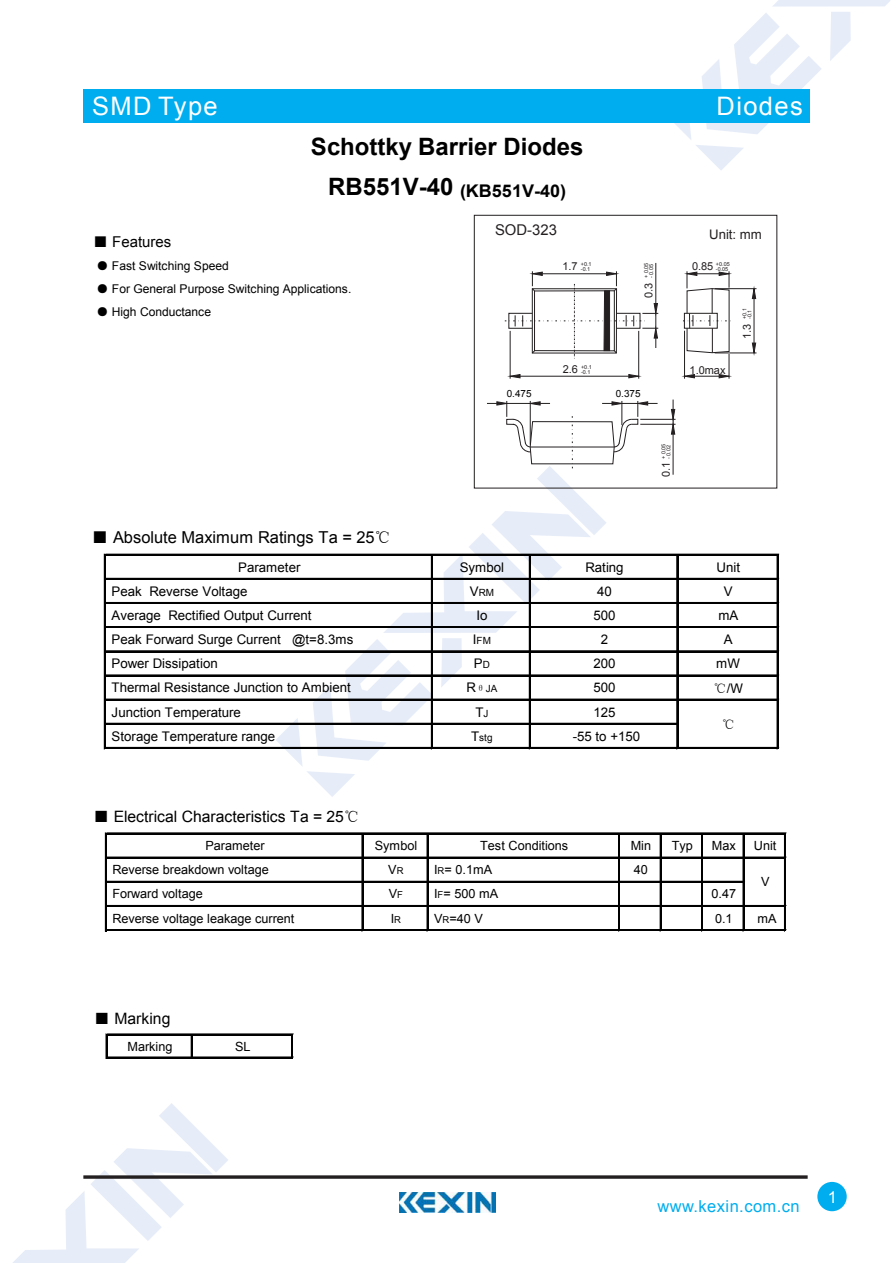
<style>
.page{position:relative;width:893px;height:1263px;background:#fff}
.page>*{position:absolute;margin:0;border:0;box-sizing:border-box;transform-origin:0 0}
.t1{font:25.5px "Arial";letter-spacing:.055em;color:#fff}
.t2{font:700 24px "Arial";color:#000}
.t3{font:700 17.55px "Arial";letter-spacing:.005em;color:#000}
.t4{font:16.5px "Arial";color:#000}
.t5{font:16.5px "Arial";letter-spacing:.025em;color:#00adef}
.t6{font:16.5px "Arial";color:#fff}
.t7{font:15.75px "Arial";color:#000}
.t8{font:15px "Arial";color:#000}
.t9{font:14.85px "Arial";color:#231f20}
.t10{font:13.2px "Arial";letter-spacing:-.005em;color:#000}
.t11{font:13.2px "Arial";color:#231f20}
.t12{font:13.2px "Sim Sun";color:#000}
.t13{font:12.6px "Arial";letter-spacing:-.005em;color:#000}
.t14{font:12px "Arial";letter-spacing:-.005em;color:#000}
.t15{font:10.95px "Arial";color:#231f20}
.t16{font:9.9px "Arial";color:#000}
.t17{font:5.55px/4.9px "Arial";color:#231f20;text-align:right}
.s1{font-size:24px}
.s2{font-family:"Sim Sun"}
.s3{font-size:10.95px}
.s4{font-size:13.2px}
.s5{font-size:9.9px}
.s6{font-size:9.45px}
</style>
<div class="page">
<svg style="left:674px;top:0;width:216px;height:170px"></svg>
<svg style="left:13px;top:1103px;width:215px;height:160px"></svg>
<div style="left:83px;top:89px;width:726px;height:34px;background:#00adef"></div>
<svg style="left:83px;top:1175px;width:725px;height:4px;background:#433f40"></svg>
<div style="left:817px;top:1182px;width:30px;height:29px;background:#00adef;border-radius:50%"></div>
<img style="left:400px;top:1193px;width:95px;height:20px">
<hr style="left:510px;top:331px;width:1px;height:48px;background:#231f20">
<hr style="left:638px;top:331px;width:1px;height:48px;background:#231f20">
<hr style="left:520px;top:376px;width:109px;height:1px;background:#231f20">
<svg style="left:507px;top:374px;width:14px;height:5px"></svg>
<svg style="left:628px;top:374px;width:14px;height:5px"></svg>
<hr style="left:715px;top:288px;width:41px;height:1px;background:#231f20">
<hr style="left:715px;top:353px;width:41px;height:1px;background:#231f20">
<hr style="left:754px;top:299px;width:1px;height:44px;background:#231f20">
<svg style="left:751px;top:286px;width:5px;height:13px"></svg>
<svg style="left:751px;top:342px;width:5px;height:14px"></svg>
<hr style="left:640px;top:419px;width:35px;height:1px;background:#231f20">
<hr style="left:640px;top:424px;width:35px;height:1px;background:#231f20">
<hr style="left:673px;top:434px;width:1px;height:41px;background:#231f20">
<svg style="left:670px;top:400px;width:6px;height:35px"></svg>
<hr style="left:655px;top:263px;width:1px;height:41px;background:#231f20">
<svg style="left:276px;top:401px;width:381px;height:396px"></svg>
<svg style="left:682px;top:271px;width:51px;height:108px"></svg>
<svg style="left:505px;top:271px;width:153px;height:87px"></svg>
<div style="left:474px;top:215px;width:303px;height:273px;border:1px solid #231f20"></div>
<hr style="left:104px;top:554px;width:2px;height:195px;background:#000">
<hr style="left:431px;top:556px;width:2px;height:193px;background:#000">
<hr style="left:529px;top:556px;width:2px;height:193px;background:#000">
<hr style="left:676px;top:556px;width:1px;height:193px;background:#000">
<hr style="left:677px;top:556px;width:1px;height:193px;background:#000">
<hr style="left:777px;top:556px;width:2px;height:193px;background:#000">
<hr style="left:106px;top:554px;width:673px;height:2px;background:#000">
<hr style="left:106px;top:578px;width:673px;height:2px;background:#000">
<hr style="left:106px;top:602px;width:673px;height:2px;background:#000">
<hr style="left:106px;top:626px;width:673px;height:1px;background:#000">
<hr style="left:106px;top:627px;width:673px;height:1px;background:#000">
<hr style="left:106px;top:651px;width:673px;height:1px;background:#000">
<hr style="left:106px;top:675px;width:673px;height:2px;background:#000">
<hr style="left:106px;top:699px;width:673px;height:2px;background:#000">
<hr style="left:106px;top:723px;width:572px;height:2px;background:#000">
<hr style="left:106px;top:747px;width:673px;height:2px;background:#000">
<hr style="left:105px;top:833px;width:2px;height:98px;background:#000">
<hr style="left:362px;top:834px;width:1px;height:97px;background:#000">
<hr style="left:427px;top:834px;width:1px;height:97px;background:#000">
<hr style="left:618px;top:834px;width:1px;height:97px;background:#000">
<hr style="left:619px;top:834px;width:1px;height:97px;background:#000">
<hr style="left:660px;top:834px;width:2px;height:97px;background:#000">
<hr style="left:701px;top:834px;width:2px;height:97px;background:#000">
<hr style="left:743px;top:834px;width:1px;height:97px;background:#000">
<hr style="left:784px;top:834px;width:2px;height:97px;background:#000">
<hr style="left:107px;top:833px;width:679px;height:1px;background:#000">
<hr style="left:107px;top:857px;width:679px;height:2px;background:#000">
<hr style="left:107px;top:881px;width:637px;height:2px;background:#000">
<hr style="left:107px;top:905px;width:679px;height:2px;background:#000">
<hr style="left:107px;top:929px;width:679px;height:1px;background:#000">
<hr style="left:107px;top:930px;width:679px;height:1px;background:#000">
<hr style="left:106px;top:1034px;width:2px;height:25px;background:#000">
<hr style="left:191px;top:1035px;width:2px;height:24px;background:#000">
<svg style="left:291px;top:1035px;width:2px;height:22px"></svg>
<hr style="left:108px;top:1034px;width:185px;height:1px;background:#000">
<hr style="left:108px;top:1057px;width:185px;height:2px;background:#000">
<h1 class="t1" style="left:92px;top:89px;width:127px">SMD Type</h1>
<h2 class="t2" style="left:311px;top:131px;width:274px">Schottky Barrier Diodes</h2>
<h3 class="t3" style="left:328px;top:179px;width:240px"><span class="s1">RB551V-40</span> (KB551V-40)</h3>
<h1 class="t1" style="left:717px;top:89px;width:88px">Diodes</h1>
<p class="t8" style="left:93px;top:232px;width:80px"><span class="s2">■</span> Features</p>
<p class="t14" style="left:96px;top:258px;width:134px"><span class="s2">●</span> Fast Switching Speed</p>
<p class="t14" style="left:96px;top:281px;width:256px"><span class="s2">●</span> For General Purpose Switching Applications.</p>
<p class="t14" style="left:96px;top:304px;width:116px"><span class="s2">●</span> High Conductance</p>
<p class="t9" style="left:495px;top:220px;width:63px">SOD-323</p>
<p class="t11" style="left:709px;top:226px;width:54px">Unit: mm</p>
<p class="t17" style="left:562px;top:262px;width:31px"><span class="s3">1.7</span> +0.1 -0.1</p>
<p class="t17" style="left:649px;top:278px;width:16px;rotate:-90deg">- 0.05</p>
<p class="t17" style="left:692px;top:262px;width:39px"><span class="s3">0.85</span> +0.05 -0.05</p>
<p class="t17" style="left:644px;top:298px;width:37px;rotate:-90deg"><span class="s3">0.3</span> + 0.05</p>
<p class="t17" style="left:563px;top:364px;width:31px"><span class="s3">2.6</span> +0.1 -0.1</p>
<p class="t16" style="left:507px;top:387px;width:26px">0.475</p>
<p class="t16" style="left:616px;top:388px;width:26px">0.375</p>
<p class="t15" style="left:689px;top:363px;width:37px">1.0max</p>
<p class="t17" style="left:742px;top:339px;width:33px;rotate:-90deg"><span class="s3">1.3</span> +0.1 -0.1</p>
<p class="t17" style="left:661px;top:477px;width:35px;rotate:-90deg"><span class="s3">0.1</span> + 0.05</p>
<p class="t17" style="left:666px;top:459px;width:16px;rotate:-90deg">- 0.02</p>
<p class="t4" style="left:92px;top:527px;width:300px"><span class="s2">■</span> Absolute Maximum Ratings Ta = 25<span class="s2">℃</span></p>
<p class="t10" style="left:238px;top:558px;width:64px">Parameter</p>
<p class="t10" style="left:460px;top:558px;width:46px">Symbol</p>
<p class="t10" style="left:585px;top:558px;width:40px">Rating</p>
<p class="t10" style="left:716px;top:558px;width:25px">Unit</p>
<p class="t10" style="left:112px;top:582px;width:137px">Peak Reverse Voltage</p>
<p class="t16" style="left:470px;top:586px;width:26px"><span class="s4">V</span>RM</p>
<p class="t10" style="left:597px;top:582px;width:16px">40</p>
<p class="t10" style="left:724px;top:582px;width:10px">V</p>
<p class="t10" style="left:112px;top:607px;width:201px">Average Rectified Output Current</p>
<p class="t10" style="left:476px;top:607px;width:13px">Io</p>
<p class="t10" style="left:593px;top:607px;width:24px">500</p>
<p class="t10" style="left:718px;top:607px;width:22px">mA</p>
<p class="t10" style="left:112px;top:631px;width:243px">Peak Forward Surge Current @t=8.3ms</p>
<p class="t16" style="left:473px;top:634px;width:20px"><span class="s4">I</span>FM</p>
<p class="t10" style="left:601px;top:631px;width:9px">2</p>
<p class="t10" style="left:724px;top:631px;width:10px">A</p>
<p class="t10" style="left:112px;top:655px;width:108px">Power Dissipation</p>
<p class="t10" style="left:474px;top:655px;width:18px">P<span class="s5">D</span></p>
<p class="t10" style="left:593px;top:655px;width:24px">200</p>
<p class="t10" style="left:716px;top:655px;width:25px">mW</p>
<p class="t10" style="left:112px;top:679px;width:241px">Thermal Resistance Junction to Ambient</p>
<p class="t16" style="left:466px;top:682px;width:32px"><span class="s4">R</span><span class="s2">θ</span>JA</p>
<p class="t10" style="left:593px;top:679px;width:24px">500</p>
<p class="t10" style="left:713px;top:680px;width:31px"><span class="s2">℃</span>/W</p>
<p class="t10" style="left:112px;top:703px;width:131px">Junction Temperature</p>
<p class="t10" style="left:475px;top:703px;width:15px">T<span class="s5">J</span></p>
<p class="t10" style="left:593px;top:703px;width:24px">125</p>
<p class="t10" style="left:112px;top:727px;width:165px">Storage Temperature range</p>
<p class="t16" style="left:471px;top:731px;width:23px"><span class="s4">T</span>stg</p>
<p class="t10" style="left:573px;top:727px;width:69px">-55 to +150</p>
<p class="t12" style="left:722px;top:718px;width:15px">℃</p>
<p class="t7" style="left:94px;top:807px;width:267px"><span class="s2">■</span> Electrical Characteristics Ta = 25<span class="s2">℃</span></p>
<p class="t13" style="left:205px;top:837px;width:61px">Parameter</p>
<p class="t13" style="left:375px;top:837px;width:44px">Symbol</p>
<p class="t13" style="left:480px;top:837px;width:90px">Test Conditions</p>
<p class="t13" style="left:631px;top:837px;width:22px">Min</p>
<p class="t13" style="left:672px;top:837px;width:23px">Typ</p>
<p class="t13" style="left:712px;top:837px;width:25px">Max</p>
<p class="t13" style="left:754px;top:837px;width:24px">Unit</p>
<p class="t13" style="left:112px;top:862px;width:158px">Reverse breakdown voltage</p>
<p class="t13" style="left:388px;top:862px;width:17px">V<span class="s6">R</span></p>
<p class="t13" style="left:434px;top:862px;width:60px">I<span class="s6">R</span>= 0.1mA</p>
<p class="t13" style="left:634px;top:862px;width:16px">40</p>
<p class="t13" style="left:112px;top:886px;width:92px">Forward voltage</p>
<p class="t13" style="left:389px;top:886px;width:16px">V<span class="s6">F</span></p>
<p class="t13" style="left:434px;top:886px;width:66px">I<span class="s6">F</span>= 500 mA</p>
<p class="t13" style="left:711px;top:886px;width:26px">0.47</p>
<p class="t13" style="left:112px;top:910px;width:184px">Reverse voltage leakage current</p>
<p class="t13" style="left:391px;top:910px;width:12px">I<span class="s6">R</span></p>
<p class="t13" style="left:434px;top:910px;width:50px">V<span class="s6">R</span>=40 V</p>
<p class="t13" style="left:715px;top:910px;width:19px">0.1</p>
<p class="t13" style="left:757px;top:910px;width:21px">mA</p>
<p class="t13" style="left:761px;top:873px;width:10px">V</p>
<p class="t7" style="left:94px;top:1008px;width:78px"><span class="s2">■</span> Marking</p>
<p class="t13" style="left:128px;top:1038px;width:46px">Marking</p>
<p class="t13" style="left:235px;top:1038px;width:17px">SL</p>
<p class="t5" style="left:657px;top:1196px;width:144px">www.kexin.com.cn</p>
<p class="t6" style="left:828px;top:1186px;width:11px">1</p>
</div>
